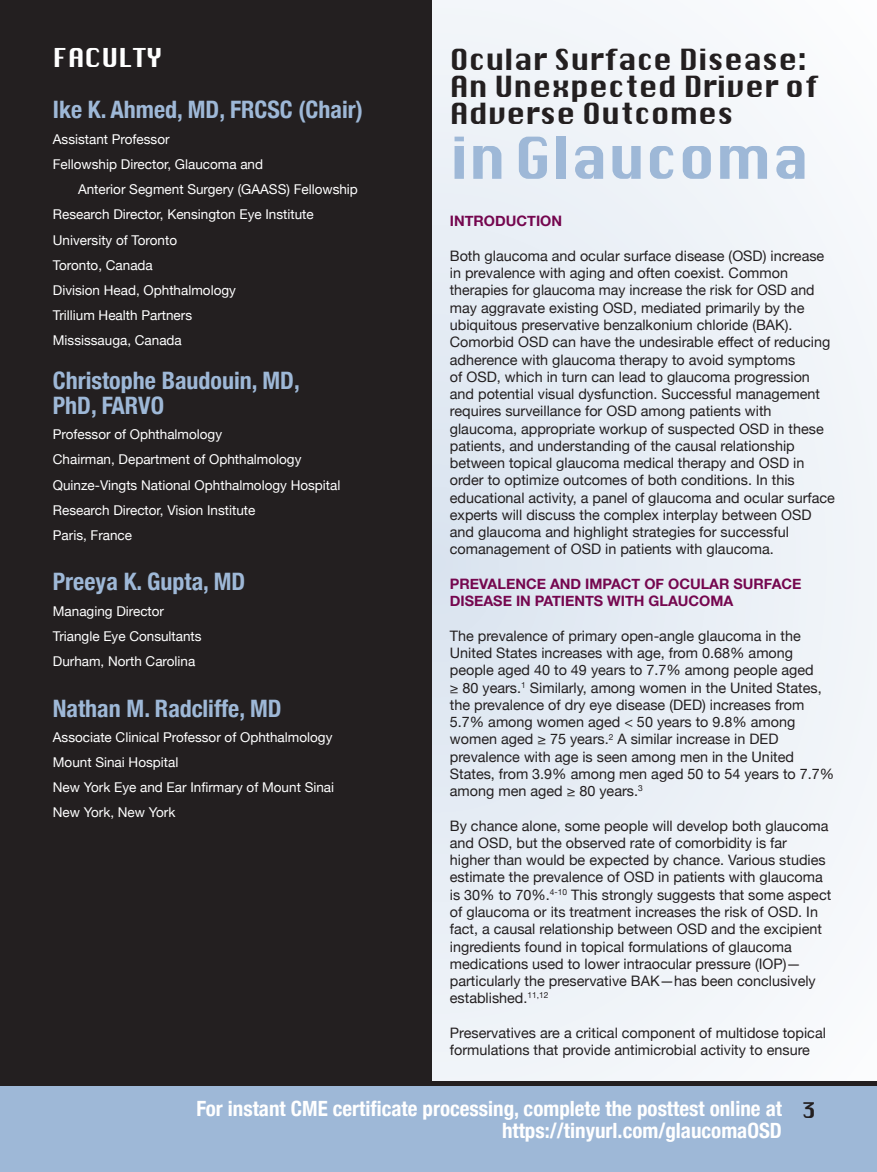
<style>
.page{position:relative;width:877px;height:1172px;background:#fff}
.page>*{position:absolute;margin:0;border:0;box-sizing:border-box;transform-origin:0 0}
.t1{font:56.25px "Krungthep";color:#9eb8d7}
.t2{font:28.35px/27px "Krungthep";color:#231f20}
.t3{font:25.35px "Krungthep";color:#fff}
.t4{font:700 condensed 24px "Helvetica Neue";color:#9eb8d7}
.t5{font:700 condensed 21px/22.5px "Helvetica Neue";color:#fff}
.t6{font:14.4px/17.2px "Helvetica Neue";color:#231f20}
.t7{font:700 14.4px/17.2px "Helvetica Neue";color:#75074f}
.t8{font:13.5px "Helvetica Neue";color:#fff}
.s1{font-family:"Krungthep";font-weight:400;font-stretch:normal;color:#231f20}
</style>
<div class="page">
<svg style="left:432px;top:0;width:445px;height:1081px;fill:#edf2f7"></svg>
<div style="left:0;top:1081px;width:877px;height:13px;background:#231f20"></div>
<div style="left:0;top:1086px;width:877px;height:85px;background:#9eb8d7"></div>
<div style="left:0;top:0;width:432px;height:1081px;background:#231f20"></div>
<p class="t3" style="left:53px;top:43px;width:111px">FACULTY</p>
<p class="t4" style="left:53px;top:90px;width:311px">Ike K. Ahmed, MD, FRCSC (Chair)</p>
<p class="t8" style="left:53px;top:129px;width:118px">Assistant Professor</p>
<p class="t8" style="left:53px;top:154px;width:212px">Fellowship Director, Glaucoma and</p>
<p class="t8" style="left:78px;top:179px;width:281px">Anterior Segment Surgery (GAASS) Fellowship</p>
<p class="t8" style="left:53px;top:205px;width:262px">Research Director, Kensington Eye Institute</p>
<p class="t8" style="left:53px;top:230px;width:126px">University of Toronto</p>
<p class="t8" style="left:53px;top:255px;width:102px">Toronto, Canada</p>
<p class="t8" style="left:53px;top:280px;width:185px">Division Head, Ophthalmology</p>
<p class="t8" style="left:53px;top:305px;width:141px">Trillium Health Partners</p>
<p class="t8" style="left:53px;top:331px;width:131px">Mississauga, Canada</p>
<p class="t4" style="left:53px;top:360px;width:248px">Christophe Baudouin, MD,</p>
<p class="t4" style="left:53px;top:385px;width:113px">PhD, FARVO</p>
<p class="t8" style="left:53px;top:424px;width:171px">Professor of Ophthalmology</p>
<p class="t8" style="left:53px;top:449px;width:250px">Chairman, Department of Ophthalmology</p>
<p class="t8" style="left:53px;top:475px;width:289px">Quinze-Vingts National Ophthalmology Hospital</p>
<p class="t8" style="left:53px;top:500px;width:204px">Research Director, Vision Institute</p>
<p class="t8" style="left:53px;top:525px;width:81px">Paris, France</p>
<p class="t4" style="left:53px;top:562px;width:194px">Preeya K. Gupta, MD</p>
<p class="t8" style="left:53px;top:601px;width:113px">Managing Director</p>
<p class="t8" style="left:53px;top:626px;width:150px">Triangle Eye Consultants</p>
<p class="t8" style="left:53px;top:651px;width:144px">Durham, North Carolina</p>
<p class="t4" style="left:53px;top:688px;width:230px">Nathan M. Radcliffe, MD</p>
<p class="t8" style="left:53px;top:727px;width:281px">Associate Clinical Professor of Ophthalmology</p>
<p class="t8" style="left:53px;top:752px;width:127px">Mount Sinai Hospital</p>
<p class="t8" style="left:53px;top:777px;width:283px">New York Eye and Ear Infirmary of Mount Sinai</p>
<p class="t8" style="left:53px;top:802px;width:124px">New York, New York</p>
<p class="t2" style="left:450px;top:46px;width:359px">Ocular Surface Disease:</p>
<p class="t2" style="left:450px;top:73px;width:370px">An Unexpected Driver of<br>Adverse Outcomes</p>
<p class="t1" style="left:450px;top:126px;width:361px">in Glaucoma</p>
<p class="t7" style="left:450px;top:213px;width:114px">INTRODUCTION</p>
<p class="t6" style="left:450px;top:248px;width:376px">Both glaucoma and ocular surface disease (OSD) increase in prevalence with aging and often coexist. Common therapies for glaucoma may increase the risk for OSD and</p>
<p class="t6" style="left:450px;top:300px;width:387px">may aggravate existing OSD, mediated primarily by the ubiquitous preservative benzalkonium chloride (BAK).<br>Comorbid OSD can have the undesirable effect of reducing adherence with glaucoma therapy to avoid symptoms<br>of OSD, which in turn can lead to glaucoma progression and potential visual dysfunction. Successful management requires surveillance for OSD among patients with glaucoma, appropriate workup of suspected OSD in these patients, and understanding of the causal relationship between topical glaucoma medical therapy and OSD in order to optimize outcomes of both conditions. In this educational activity, a panel of glaucoma and ocular surface experts will discuss the complex interplay between OSD and glaucoma and highlight strategies for successful comanagement of OSD in patients with glaucoma.</p>
<p class="t7" style="left:450px;top:575px;width:353px">PREVALENCE AND IMPACT OF OCULAR SURFACE<br>DISEASE IN PATIENTS WITH GLAUCOMA</p>
<p class="t6" style="left:450px;top:627px;width:365px">The prevalence of primary open-angle glaucoma in the<br>United States increases with age, from 0.68% among people aged 40 to 49 years to 7.7% among people aged</p>
<p class="t6" style="left:450px;top:679px;width:386px">≥ 80 years.<sup>1</sup> Similarly, among women in the United States, the prevalence of dry eye disease (DED) increases from 5.7% among women aged &lt; 50 years to 9.8% among women aged ≥ 75 years.<sup>2</sup> A similar increase in DED prevalence with age is seen among men in the United States, from 3.9% among men aged 50 to 54 years to 7.7% among men aged ≥ 80 years.<sup>3</sup></p>
<p class="t6" style="left:450px;top:817px;width:383px">By chance alone, some people will develop both glaucoma and OSD, but the observed rate of comorbidity is far<br>higher than would be expected by chance. Various studies estimate the prevalence of OSD in patients with glaucoma is 30% to 70%.<sup>4-10</sup> This strongly suggests that some aspect of glaucoma or its treatment increases the risk of OSD. In fact, a causal relationship between OSD and the excipient ingredients found in topical formulations of glaucoma medications used to lower intraocular pressure (IOP)— particularly the preservative BAK—has been conclusively established.<sup>11,12</sup></p>
<p class="t6" style="left:450px;top:1024px;width:378px">Preservatives are a critical component of multidose topical formulations that provide antimicrobial activity to ensure</p>
<h3 class="t5" style="left:502px;top:1095px;width:315px;text-indent:-306px">For instant CME certificate processing, complete the posttest online at <span class="s1">3 </span>https://tinyurl.com/glaucomaOSD</h3>
</div>
